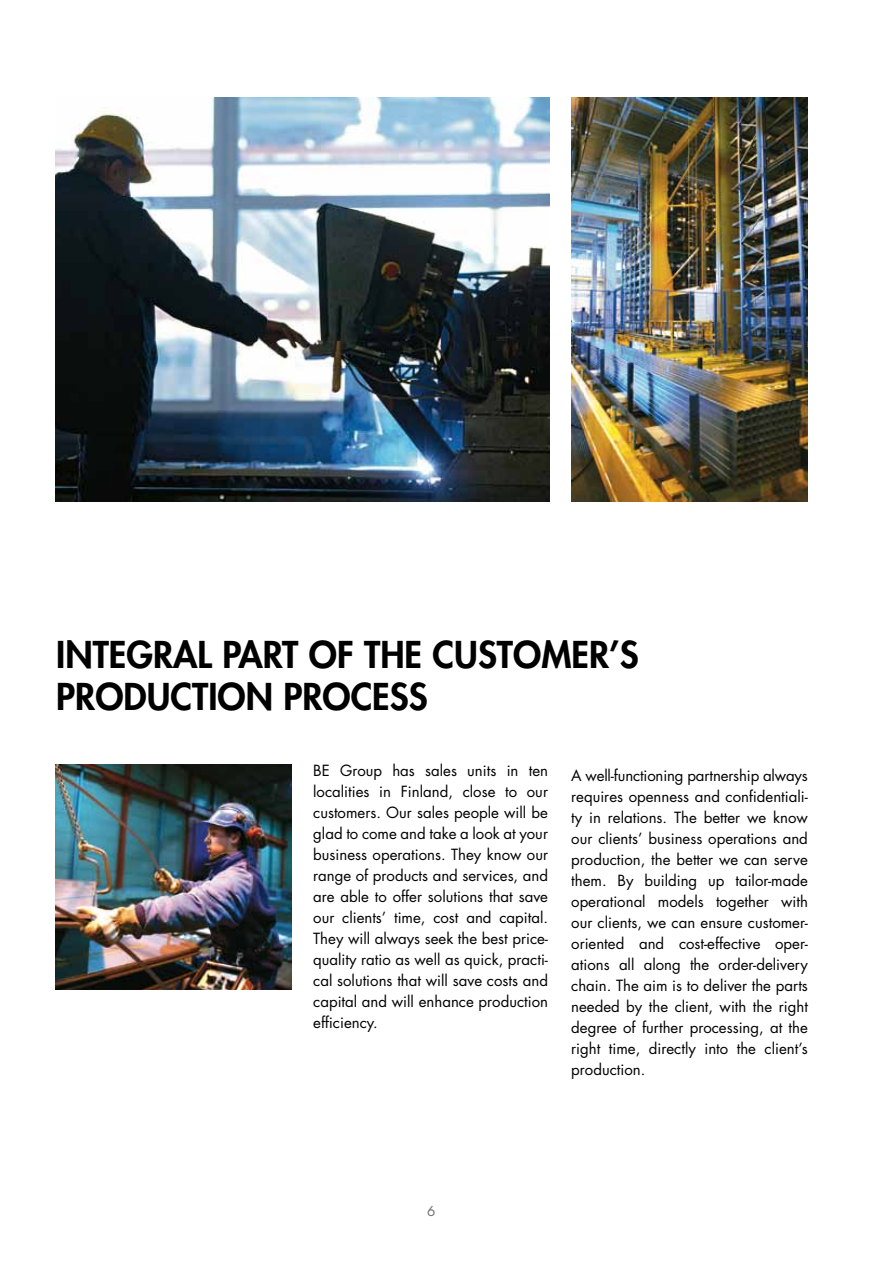
<style>
.page{position:relative;width:893px;height:1263px;background:#fff}
.page>*{position:absolute;margin:0;border:0;box-sizing:border-box;transform-origin:0 0}
.t1{font:800 36px/42px "Futura Std";color:#000}
.t2{font:15px/21px "Futura Std";color:#000;text-align:justify}
.t3{font:13.5px "Futura Std";color:#707172}
</style>
<div class="page">
<img style="left:55px;top:98px;width:495px;height:404px">
<img style="left:571px;top:98px;width:237px;height:404px">
<img style="left:55px;top:764px;width:237px;height:226px">
<h1 class="t1" style="left:56px;top:633px;width:584px">INTEGRAL PART OF THE CUSTOMER’S<br>PRODUCTION PROCESS</h1>
<p class="t2" style="left:313px;top:760px;width:236px">BE Group has sales units in ten localities in Finland, close to our customers. Our sales people will be glad to come and take a look at your business operations. They know our range of products and services, and are able to offer solutions that save our clients’ time, cost and capital.<br>They will always seek the best price&shy;quality ratio as well as quick, practi&shy;cal solutions that will save costs and capital and will enhance production efficiency.</p>
<p class="t2" style="left:571px;top:765px;width:238px">A well-functioning partnership always requires openness and confidentiali&shy;ty in relations. The better we know our clients’ business operations and production, the better we can serve them. By building up tailor-made operational models together with our clients, we can ensure customer&shy;oriented and cost-effective oper&shy;ations all along the order-delivery chain. The aim is to deliver the parts needed by the client, with the right degree of further processing, at the right time, directly into the client’s production.</p>
<p class="t3" style="left:427px;top:1203px;width:10px">6</p>
</div>
